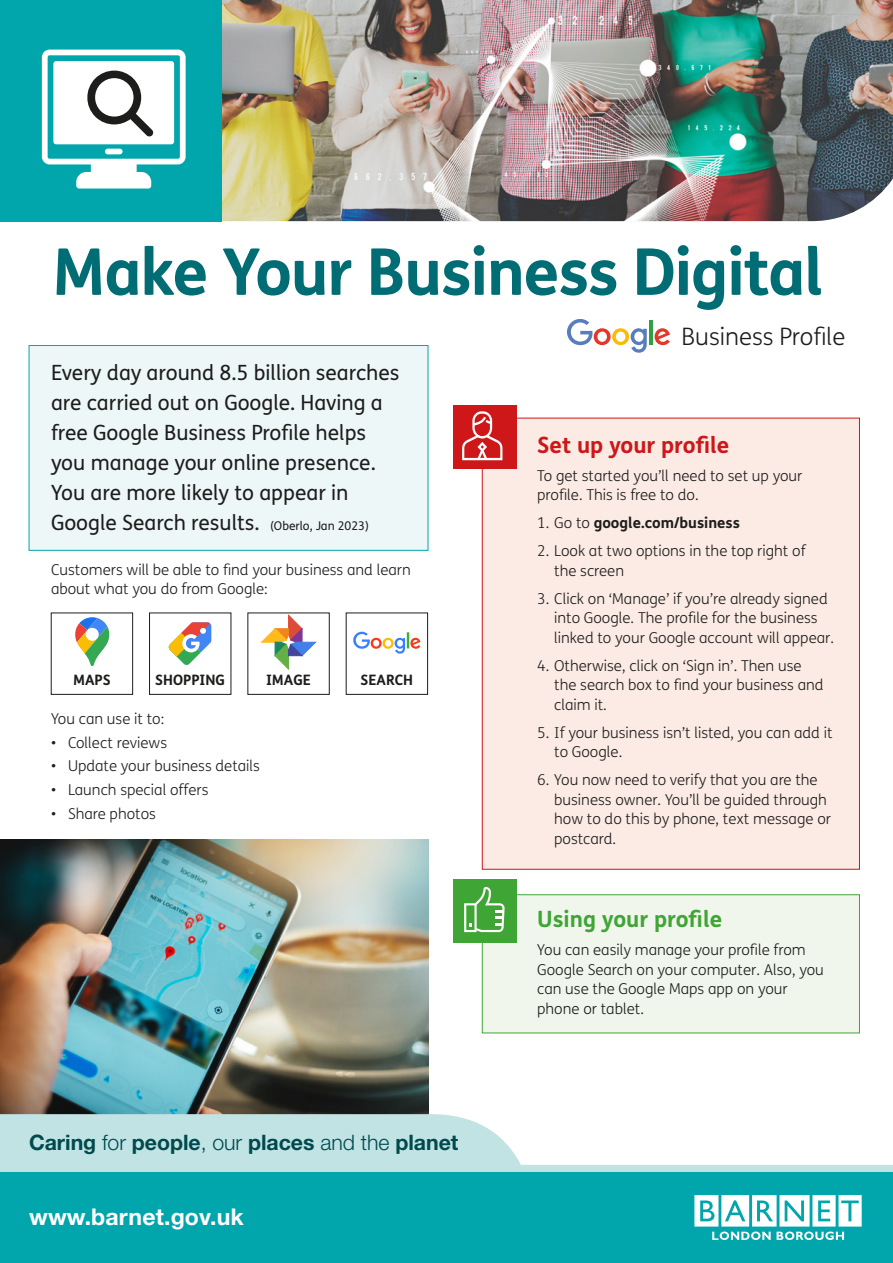
<style>
.page{position:relative;width:893px;height:1263px;background:#fff}
.page>*{position:absolute;margin:0;border:0;box-sizing:border-box;transform-origin:0 0}
.t1{font:700 64.5px "FS Me";letter-spacing:-.02em;color:#006d75}
.t2{font:300 24px "FS Me";color:#1d1d1b}
.t3{font:700 23.1px "Helvetica Neue LT Std";letter-spacing:.005em;color:#fff}
.t4{font:700 22.5px "FS Me";color:#cd1719}
.t5{font:700 22.5px "FS Me";color:#3fa535}
.t6{font:700 21.3px "Helvetica Neue LT Std";color:#00494d}
.t7{font:21px/30px "FS Me";color:#1d1d1b}
.t8{font:300 15px/19.5px "FS Me";color:#1d1d1b}
.t9{font:700 15px "FS Me";color:#1d1d1b}
.t10{font:700 14.4px "FS Me";color:#1d1d1b}
.s1{font-size:12px}
.s2{font-weight:300}
</style>
<div class="page">
<div style="left:482px;top:418px;width:378px;height:452px;background:#fbebe4;border:1px solid #cd1719"></div>
<div style="left:29px;top:345px;width:399px;height:206px;background:#edf7f8;border:1px solid #00a6ab"></div>
<div style="left:482px;top:894px;width:378px;height:139px;background:#f1f6ec;border:1px solid #3fa535"></div>
<img style="left:221px;top:0;width:672px;height:221px">
<img style="left:0;top:840px;width:428px;height:274px">
<div style="left:0;top:1171px;width:893px;height:92px;background:#00a6ab"></div>
<svg style="left:694px;top:1195px;width:168px;height:45px"></svg>
<svg style="left:0;top:1114px;width:893px;height:58px;fill:#c1e3e4"></svg>
<div style="left:0;top:0;width:221px;height:221px;background:#00a6ab"></div>
<div style="left:453px;top:405px;width:64px;height:64px;background:#cd1719"></div>
<svg style="left:567px;top:319px;width:80px;height:34px"></svg>
<svg style="left:655px;top:328px;width:15px;height:17px"></svg>
<hr style="left:649px;top:320px;width:4px;height:25px;background:#30a043">
<svg style="left:75px;top:617px;width:34px;height:49px"></svg>
<div style="left:51px;top:612px;width:82px;height:83px;border:1px solid #1d1d1b"></div>
<svg style="left:169px;top:622px;width:42px;height:43px"></svg>
<div style="left:149px;top:612px;width:82px;height:83px;border:1px solid #1d1d1b"></div>
<svg style="left:262px;top:615px;width:54px;height:54px"></svg>
<div style="left:247px;top:612px;width:83px;height:83px;border:1px solid #1d1d1b"></div>
<svg style="left:353px;top:632px;width:67px;height:22px"></svg>
<div style="left:346px;top:612px;width:82px;height:83px;border:1px solid #1d1d1b"></div>
<svg style="left:42px;top:50px;width:144px;height:139px"></svg>
<div style="left:453px;top:879px;width:64px;height:64px;background:#3fa535"></div>
<svg style="left:464px;top:887px;width:41px;height:45px"></svg>
<svg style="left:462px;top:411px;width:40px;height:49px"></svg>
<h1 class="t1" style="left:52px;top:222px;width:773px">Make Your Business Digital</h1>
<h2 class="t2" style="left:682px;top:320px;width:165px">Business Profile</h2>
<h3 class="t7" style="left:51px;top:357px;width:350px">Every day around 8.5 billion searches are carried out on Google. Having a free Google Business Profile helps you manage your online presence.<br>You are more likely to appear in Google Search results. <span class="s1">(Oberlo, Jan 2023)</span></h3>
<p class="t8" style="left:51px;top:559px;width:361px">Customers will be able to find your business and learn about what you do from Google:</p>
<h3 class="t4" style="left:537px;top:427px;width:194px">Set up your profile</h3>
<p class="t8" style="left:537px;top:465px;width:267px">To get started you’ll need to set up your profile. This is free to do.</p>
<p class="t9" style="left:537px;top:511px;width:204px"><span class="s2">1. Go to</span> google.com/business</p>
<p class="t8" style="left:554px;top:541px;width:253px;text-indent:-17px">2. Look at two options in the top right of the screen</p>
<p class="t8" style="left:554px;top:588px;width:281px;text-indent:-17px">3. Click on ‘Manage’ if you’re already signed into Google. The profile for the business linked to your Google account will appear.</p>
<p class="t8" style="left:554px;top:655px;width:271px;text-indent:-17px">4. Otherwise, click on ‘Sign in’. Then use the search box to find your business and claim it.</p>
<p class="t8" style="left:554px;top:722px;width:280px;text-indent:-17px">5. If your business isn’t listed, you can add it to Google.</p>
<p class="t8" style="left:554px;top:770px;width:278px;text-indent:-17px">6. You now need to verify that you are the business owner. You’ll be guided through how to do this by phone, text message or postcard.</p>
<p class="t10" style="left:73px;top:669px;width:39px">MAPS</p>
<p class="t10" style="left:155px;top:669px;width:71px">SHOPPING</p>
<p class="t10" style="left:266px;top:669px;width:47px">IMAGE</p>
<p class="t10" style="left:361px;top:669px;width:54px">SEARCH</p>
<p class="t8" style="left:51px;top:708px;width:115px">You can use it to:</p>
<p class="t8" style="left:51px;top:732px;width:118px">• Collect reviews</p>
<p class="t8" style="left:51px;top:756px;width:210px">• Update your business details</p>
<p class="t8" style="left:51px;top:780px;width:159px">• Launch special offers</p>
<p class="t8" style="left:51px;top:803px;width:106px">• Share photos</p>
<h3 class="t6" style="left:29px;top:1129px;width:431px">Caring <span class="s2">for</span> people<span class="s2">, our</span> places <span class="s2">and the</span> planet</h3>
<h3 class="t3" style="left:29px;top:1203px;width:216px">www.barnet.gov.uk</h3>
<h3 class="t5" style="left:537px;top:902px;width:187px">Using your profile</h3>
<p class="t8" style="left:537px;top:940px;width:288px">You can easily manage your profile from<br>Google Search on your computer. Also, you can use the Google Maps app on your phone or tablet.</p>
</div>
